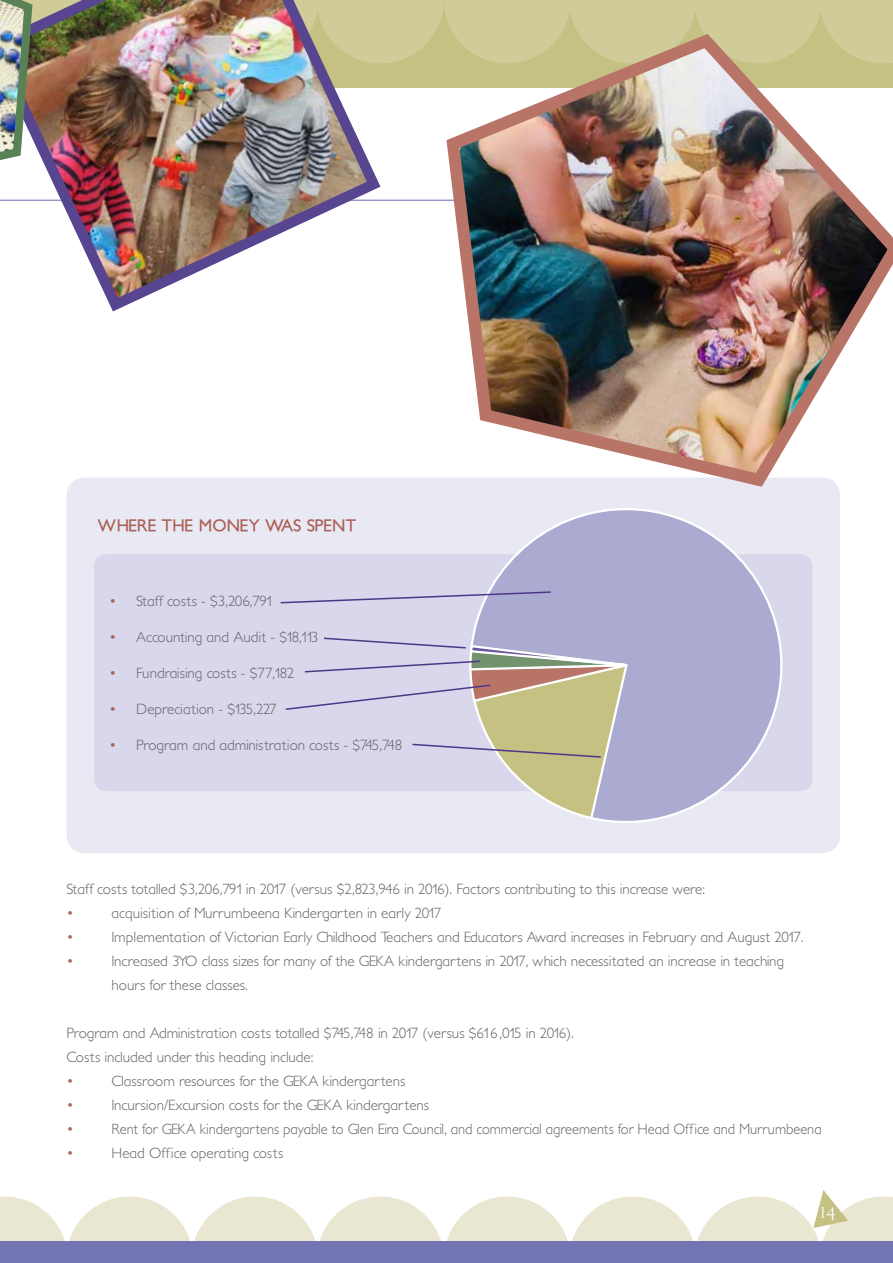
<style>
.page{position:relative;width:893px;height:1263px;background:#fff}
.page>*{position:absolute;margin:0;border:0;box-sizing:border-box;transform-origin:0 0}
.t1{font:18px "Cinzel Decorative";color:#fff}
.t2{font:700 16.5px "Petita";letter-spacing:-.03em;color:#aa6156}
.t3{font:300 15px/24px "Petita";color:#636466}
.t4{font:300 15px "Petita";color:#636466;scale:.96 1}
.t5{font:300 15px "Petita";color:#aa6156}
.s1{color:#aa6156}
</style>
<div class="page">
<hr style="left:0;top:200px;width:840px;height:1px;background:#9998c8">
<div style="left:67px;top:478px;width:773px;height:375px;background:#e9e9f4;border-radius:18px"></div>
<img style="left:437px;top:195px;width:456px;height:297px">
<img style="left:0;top:195px;width:387px;height:117px">
<img style="left:0;top:0;width:893px;height:195px">
<svg style="left:0;top:1190px;width:893px;height:73px"></svg>
<div style="left:94px;top:554px;width:718px;height:237px;background:#d8d7eb;border-radius:12px"></div>
<svg style="left:472px;top:508px;width:311px;height:315px"></svg>
<svg style="left:280px;top:590px;width:272px;height:14px"></svg>
<svg style="left:285px;top:637px;width:379px;height:184px"></svg>
<p class="t2" style="left:98px;top:516px;width:260px">WHERE THE MONEY WAS SPENT</p>
<p class="t3" style="left:109px;top:590px;width:164px"><span class="s1">•</span> Staff costs - $3,206,791</p>
<p class="t3" style="left:109px;top:626px;width:211px"><span class="s1">•</span> Accounting and Audit - $18,113</p>
<p class="t3" style="left:109px;top:662px;width:186px"><span class="s1">•</span> Fundraising costs - $77,182</p>
<p class="t3" style="left:109px;top:698px;width:169px"><span class="s1">•</span> Depreciation - $135,227</p>
<p class="t3" style="left:109px;top:734px;width:295px"><span class="s1">•</span> Program and administration costs - $745,748</p>
<p class="t3" style="left:67px;top:877px;width:640px">Staff costs totalled $3,206,791 in 2017 (versus $2,823,946 in 2016). Factors contributing to this increase were:</p>
<p class="t5" style="left:67px;top:904px;width:9px">•</p>
<p class="t3" style="left:112px;top:901px;width:331px">acquisition of Murrumbeena Kindergarten in early 2017</p>
<p class="t5" style="left:67px;top:928px;width:9px">•</p>
<p class="t3" style="left:112px;top:925px;width:693px">Implementation of Victorian Early Childhood Teachers and Educators Award increases in February and August 2017.</p>
<p class="t5" style="left:67px;top:952px;width:9px">•</p>
<p class="t3" style="left:112px;top:949px;width:674px">Increased 3YO class sizes for many of the GEKA kindergartens in 2017, which necessitated an increase in teaching hours for these classes.</p>
<p class="t3" style="left:67px;top:1021px;width:509px">Program and Administration costs totalled $745,748 in 2017 (versus $616,015 in 2016).<br>Costs included under this heading include:</p>
<p class="t5" style="left:67px;top:1072px;width:9px">•</p>
<p class="t3" style="left:112px;top:1069px;width:295px">Classroom resources for the GEKA kindergartens</p>
<p class="t5" style="left:67px;top:1096px;width:9px">•</p>
<p class="t3" style="left:112px;top:1093px;width:319px">Incursion/Excursion costs for the GEKA kindergartens</p>
<p class="t5" style="left:67px;top:1120px;width:9px">•</p>
<p class="t4" style="left:112px;top:1120px;width:741px">Rent for GEKA kindergartens payable to Glen Eira Council, and commercial agreements for Head Office and Murrumbeena</p>
<p class="t5" style="left:67px;top:1144px;width:9px">•</p>
<p class="t3" style="left:112px;top:1141px;width:173px">Head Office operating costs</p>
<p class="t1" style="left:820px;top:1201px;width:18px">14</p>
</div>
